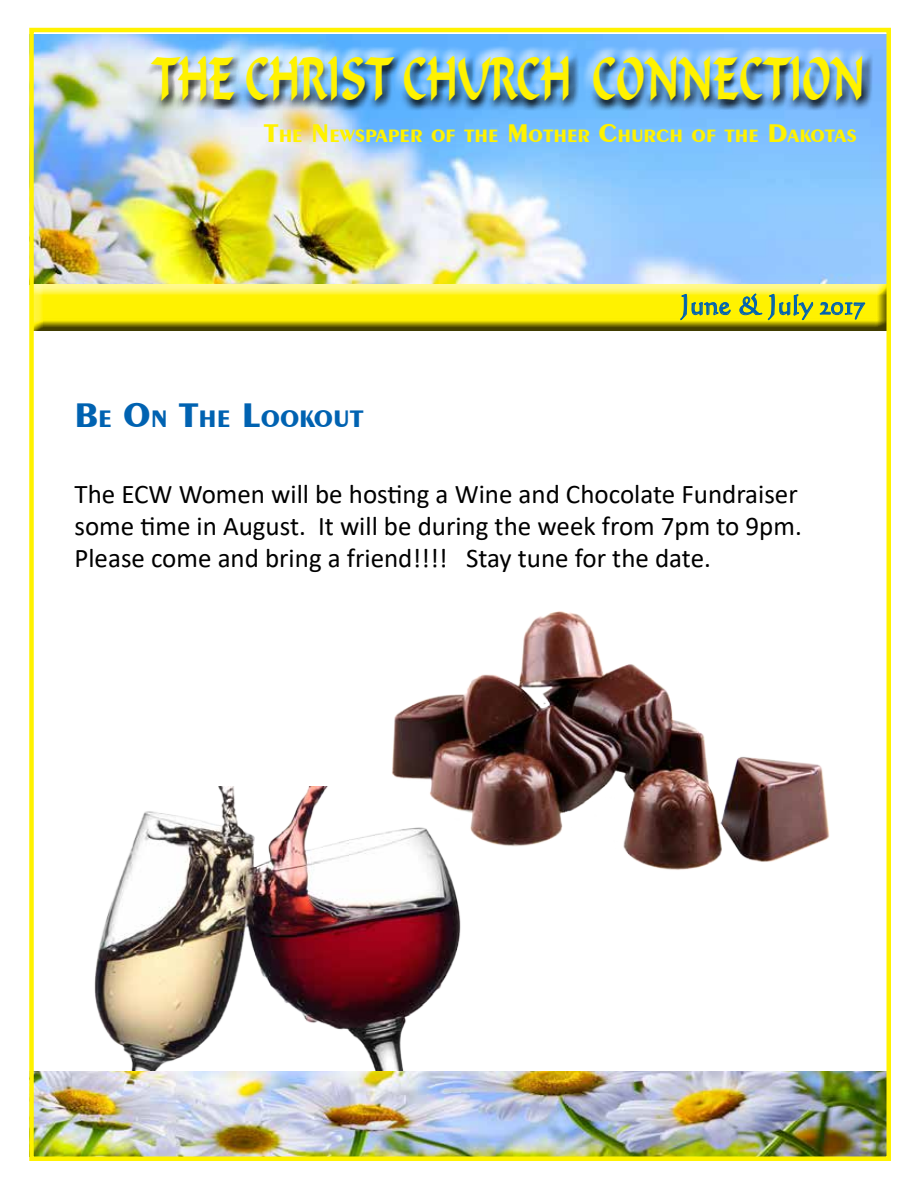
<style>
.page{position:relative;width:918px;height:1188px;background:#fff}
.page>*{position:absolute;margin:0;border:0;box-sizing:border-box;transform-origin:0 0}
.t1{font:58.5px "Formal Script 421 BT";color:#fff200;scale:.67 1}
.t2{font:27px/32.4px "Calibri";color:#000}
.t3{font:27px "Calligraphic 421 BT Roman B";color:#0062b1}
.t4{font:700 25.2px "Exotic 350 BT";color:#0062b1}
.t5{font:700 18.9px "Exotic 350 BT";color:#fff200}
.s1{font-size:27px}
.s2{font-size:36px}
</style>
<div class="page">
<img style="left:34px;top:34px;width:852px;height:250px">
<div style="left:141px;top:45px;width:731px;height:63px;background:#fff;opacity:.75"></div>
<div style="left:143px;top:49px;width:730px;height:62px;background:#000;opacity:.75"></div>
<div style="left:32px;top:285px;width:856px;height:48px;background:#000;opacity:.75"></div>
<img style="left:34px;top:1071px;width:852px;height:85px">
<img style="left:392px;top:611px;width:438px;height:259px">
<img style="left:94px;top:786px;width:388px;height:285px">
<div style="left:29px;top:28px;width:862px;height:1133px;border:4px solid #fff200"></div>
<svg style="left:680px;top:294px;width:51px;height:26px"></svg>
<svg style="left:739px;top:280px;width:127px;height:40px;background:#d7de4a"></svg>
<h1 class="t1" style="left:152px;top:45px;width:1066px">THE CHRIST CHURCH CONNECTION</h1>
<p class="t5" style="left:264px;top:124px;width:594px"><span class="s1">T</span>HE <span class="s1">N</span>EWSPAPER OF THE <span class="s1">M</span>OTHER <span class="s1">C</span>HURCH OF THE <span class="s1">D</span>AKOTAS</p>
<p class="t4" style="left:75px;top:403px;width:290px"><span class="s2">B</span>E <span class="s2">O</span>N <span class="s2">T</span>HE <span class="s2">L</span>OOKOUT</p>
<p class="t3" style="left:680px;top:287px;width:186px">June &amp; July 2017</p>
<p class="t2" style="left:75px;top:477px;width:729px">The ECW Women will be hosting a Wine and Chocolate Fundraiser some time in August. It will be during the week from 7pm to 9pm.<br>Please come and bring a friend!!!! Stay tune for the date.</p>
</div>
